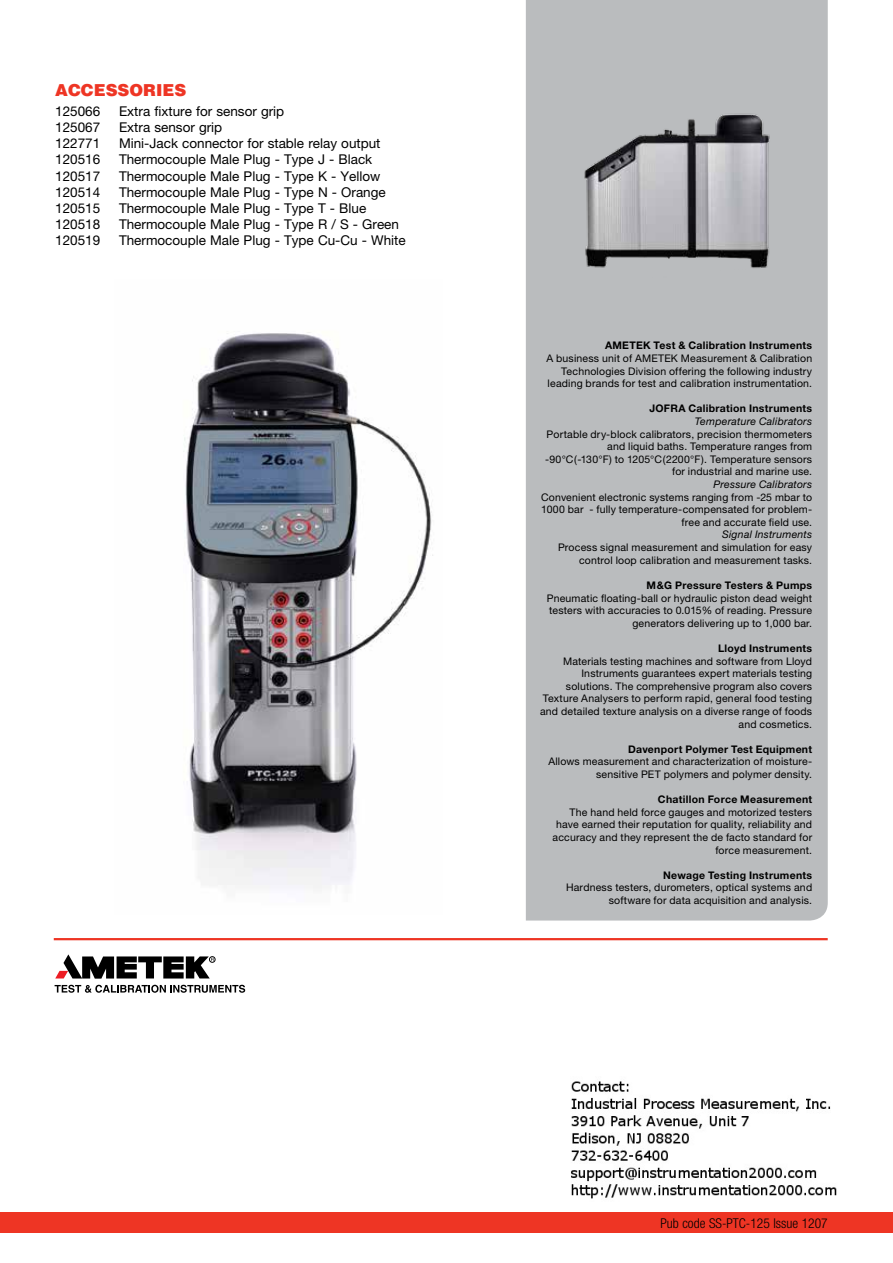
<style>
.page{position:relative;width:893px;height:1263px;background:#fff}
.page>*{position:absolute;margin:0;border:0;box-sizing:border-box;transform-origin:0 0}
.t1{font:900 16.5px "Helvetica";color:#ee3524}
.t2{font:13.5px "Helvetica Neue";color:#000}
.t3{font:300 condensed 13.5px "Helvetica Neue";color:#000}
.t4{font:10.5px/12.6px "Helvetica Neue";letter-spacing:.02em;color:#000;text-align:right}
.t5{font:700 10.5px "Helvetica Neue";letter-spacing:.025em;color:#000}
.t6{font:italic 10.5px "Helvetica Neue";letter-spacing:.02em;color:#000}
</style>
<div class="page">
<div style="left:0;top:1212px;width:893px;height:21px;background:#ee3524"></div>
<hr style="left:54px;top:938px;width:774px;height:2px;background:#ee3524">
<div style="left:526px;top:0;width:302px;height:920px;background:#babcbe"></div>
<svg style="left:55px;top:985px;width:190px;height:8px"></svg>
<svg style="left:55px;top:954px;width:160px;height:25px"></svg>
<img style="left:183px;top:332px;width:250px;height:557px">
<img style="left:570px;top:104px;width:217px;height:194px">
<img style="left:571px;top:1081px;width:266px;height:118px">
<h1 class="t1" style="left:55px;top:80px;width:133px">ACCESSORIES</h1>
<p class="t2" style="left:55px;top:103px;width:47px">125066</p>
<p class="t2" style="left:119px;top:103px;width:167px">Extra fixture for sensor grip</p>
<p class="t2" style="left:55px;top:119px;width:47px">125067</p>
<p class="t2" style="left:119px;top:119px;width:105px">Extra sensor grip</p>
<p class="t2" style="left:55px;top:135px;width:47px">122771</p>
<p class="t2" style="left:119px;top:135px;width:263px">Mini-Jack connector for stable relay output</p>
<p class="t2" style="left:55px;top:152px;width:47px">120516</p>
<p class="t2" style="left:119px;top:152px;width:255px">Thermocouple Male Plug - Type J - Black</p>
<p class="t2" style="left:55px;top:168px;width:47px">120517</p>
<p class="t2" style="left:119px;top:168px;width:263px">Thermocouple Male Plug - Type K - Yellow</p>
<p class="t2" style="left:55px;top:184px;width:47px">120514</p>
<p class="t2" style="left:119px;top:184px;width:268px">Thermocouple Male Plug - Type N - Orange</p>
<p class="t2" style="left:55px;top:200px;width:47px">120515</p>
<p class="t2" style="left:119px;top:200px;width:249px">Thermocouple Male Plug - Type T - Blue</p>
<p class="t2" style="left:55px;top:216px;width:47px">120518</p>
<p class="t2" style="left:119px;top:216px;width:281px">Thermocouple Male Plug - Type R / S - Green</p>
<p class="t2" style="left:55px;top:233px;width:47px">120519</p>
<p class="t2" style="left:119px;top:233px;width:288px">Thermocouple Male Plug - Type Cu-Cu - White</p>
<p class="t5" style="left:605px;top:339px;width:209px">AMETEK Test &amp; Calibration Instruments</p>
<p class="t4" style="left:546px;top:352px;width:267px">A business unit of AMETEK Measurement &amp; Calibration<br>Technologies Division offering the following industry leading brands for test and calibration instrumentation.</p>
<p class="t5" style="left:649px;top:402px;width:164px">JOFRA Calibration Instruments</p>
<p class="t6" style="left:695px;top:415px;width:119px">Temperature Calibrators</p>
<p class="t4" style="left:545px;top:427px;width:269px">Portable dry-block calibrators, precision thermometers and liquid baths. Temperature ranges from -90°C(-130°F) to 1205°C(2200°F). Temperature sensors for industrial and marine use.</p>
<p class="t6" style="left:713px;top:478px;width:100px">Pressure Calibrators</p>
<p class="t4" style="left:541px;top:490px;width:273px">Convenient electronic systems ranging from -25 mbar to<br>1000 bar - fully temperature-compensated for problem&shy;free and accurate field use.</p>
<p class="t6" style="left:722px;top:528px;width:92px">Signal Instruments</p>
<p class="t4" style="left:558px;top:541px;width:256px">Process signal measurement and simulation for easy control loop calibration and measurement tasks.</p>
<p class="t5" style="left:646px;top:579px;width:167px">M&amp;G Pressure Testers &amp; Pumps</p>
<p class="t4" style="left:547px;top:591px;width:267px">Pneumatic floating-ball or hydraulic piston dead weight testers with accuracies to 0.015% of reading. Pressure generators delivering up to 1,000 bar.</p>
<p class="t5" style="left:718px;top:642px;width:95px">Lloyd Instruments</p>
<p class="t4" style="left:540px;top:654px;width:274px">Materials testing machines and software from Lloyd Instruments guarantees expert materials testing solutions. The comprehensive program also covers Texture Analysers to perform rapid, general food testing and detailed texture analysis on a diverse range of foods and cosmetics.</p>
<p class="t5" style="left:628px;top:742px;width:185px">Davenport Polymer Test Equipment</p>
<p class="t4" style="left:548px;top:755px;width:265px">Allows measurement and characterization of moisture&shy;sensitive PET polymers and polymer density.</p>
<p class="t5" style="left:658px;top:793px;width:156px">Chatillon Force Measurement</p>
<p class="t4" style="left:553px;top:805px;width:261px">The hand held force gauges and motorized testers have earned their reputation for quality, reliability and accuracy and they represent the de facto standard for force measurement.</p>
<p class="t5" style="left:663px;top:868px;width:150px">Newage Testing Instruments</p>
<p class="t4" style="left:566px;top:881px;width:248px">Hardness testers, durometers, optical systems and software for data acquisition and analysis.</p>
<p class="t3" style="left:660px;top:1215px;width:169px">Pub code SS-PTC-125 Issue 1207</p>
</div>
